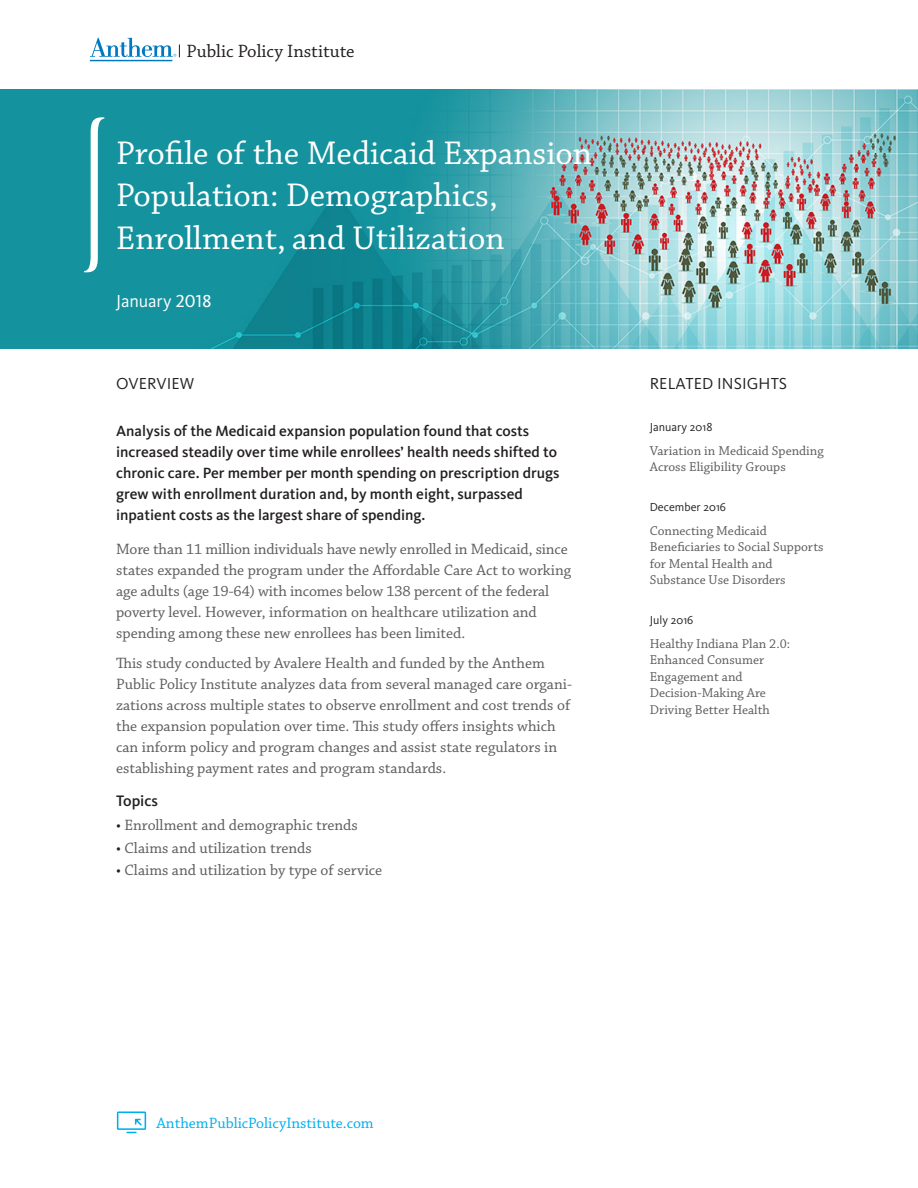
<style>
.page{position:relative;width:918px;height:1188px;background:#fff}
.page>*{position:absolute;margin:0;border:0;box-sizing:border-box;transform-origin:0 0}
.t1{font:34.5px/42.8px "Chaparral Pro";color:#fff}
.t2{font:18.75px "Chaparral Pro";color:#231f20}
.t3{font:18px "Kievit";letter-spacing:-.01em;color:#fff}
.t4{font:16.5px "Kievit";letter-spacing:.005em;color:#231f20}
.t5{font:15.75px/21px "Chaparral Pro";color:#5c5c5f}
.t6{font:15.75px "Chaparral Pro";color:#00aeef}
.t7{font:500 15.75px "Kievit";color:#231f20}
.t8{font:500 15.3px/21px "Kievit";color:#231f20}
.t9{font:13.5px/16.5px "Chaparral Pro";color:#5c5c5f}
.t10{font:12px "Kievit";color:#231f20}
.s1{font-family:"Kievit Book SC"}
.s2{color:#231f20}
</style>
<div class="page">
<svg style="left:90px;top:38px;width:90px;height:23px"></svg>
<svg style="left:116px;top:1111px;width:31px;height:23px"></svg>
<img style="left:0;top:89px;width:918px;height:259px">
<svg style="left:84px;top:117px;width:20px;height:155px"></svg>
<p class="t2" style="left:187px;top:41px;width:170px">Public Policy Institute</p>
<p class="t1" style="left:116px;top:133px;width:478px">Profile of the Medicaid Expansion<br>Population: Demographics,<br>Enrollment, and Utilization</p>
<p class="t3" style="left:116px;top:291px;width:97px">January <span class="s1">2018</span></p>
<p class="t4" style="left:116px;top:374px;width:80px">OVERVIEW</p>
<p class="t8" style="left:116px;top:420px;width:445px">Analysis of the Medicaid expansion population found that costs increased steadily over time while enrollees’ health needs shifted to chronic care. Per member per month spending on prescription drugs grew with enrollment duration and, by month eight, surpassed inpatient costs as the largest share of spending.</p>
<p class="t5" style="left:116px;top:539px;width:457px">More than 11 million individuals have newly enrolled in Medicaid, since states expanded the program under the Affordable Care Act to working age adults (age 19-64) with incomes below 138 percent of the federal poverty level. However, information on healthcare utilization and spending among these new enrollees has been limited.</p>
<p class="t5" style="left:116px;top:653px;width:457px">This study conducted by Avalere Health and funded by the Anthem Public Policy Institute analyzes data from several managed care organi&shy;zations across multiple states to observe enrollment and cost trends of the expansion population over time. This study offers insights which can inform policy and program changes and assist state regulators in establishing payment rates and program standards.</p>
<p class="t7" style="left:116px;top:792px;width:44px">Topics</p>
<p class="t5" style="left:116px;top:815px;width:243px"><span class="s2">•</span> Enrollment and demographic trends</p>
<p class="t5" style="left:116px;top:838px;width:197px"><span class="s2">•</span> Claims and utilization trends</p>
<p class="t5" style="left:116px;top:860px;width:268px"><span class="s2">•</span> Claims and utilization by type of service</p>
<p class="t4" style="left:650px;top:374px;width:139px">RELATED INSIGHTS</p>
<p class="t10" style="left:650px;top:420px;width:64px">January 2018</p>
<p class="t9" style="left:650px;top:443px;width:175px">Variation in Medicaid Spending<br>Across Eligibility Groups</p>
<p class="t10" style="left:650px;top:500px;width:78px">December 2016</p>
<p class="t9" style="left:650px;top:523px;width:175px">Connecting Medicaid<br>Beneficiaries to Social Supports for Mental Health and<br>Substance Use Disorders</p>
<p class="t10" style="left:650px;top:613px;width:45px">July 2016</p>
<p class="t9" style="left:650px;top:636px;width:142px">Healthy Indiana Plan 2.0:<br>Enhanced Consumer<br>Engagement and<br>Decision-Making Are<br>Driving Better Health</p>
<p class="t6" style="left:156px;top:1114px;width:219px">AnthemPublicPolicyInstitute.com</p>
</div>
